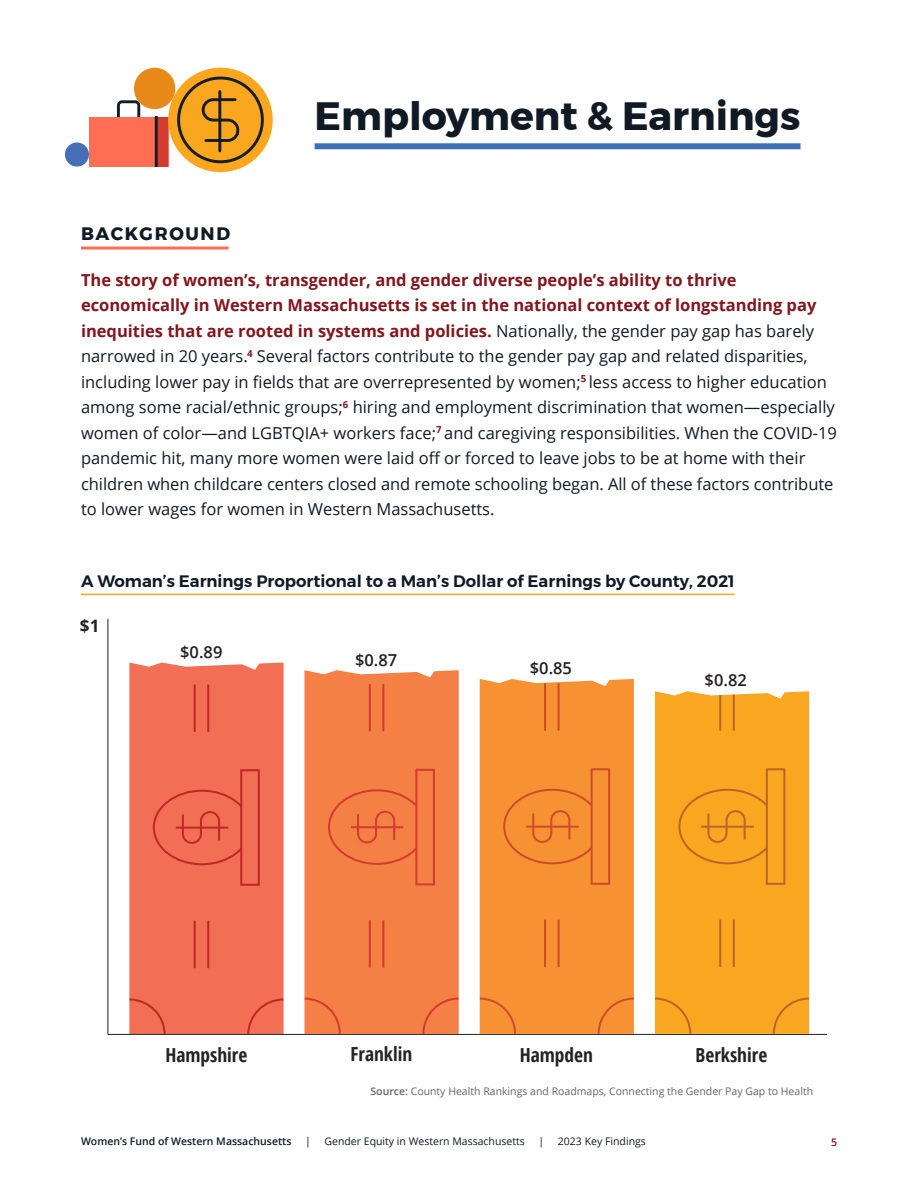
<style>
.page{position:relative;width:918px;height:1188px;background:#fff}
.page>*{position:absolute;margin:0;border:0;box-sizing:border-box;transform-origin:0 0}
.t1{font:700 39.45px "Montserrat";color:#101a25}
.t2{font:700 30px "Montserrat";color:#151d28}
.t3{font:700 condensed 19.35px "Open Sans";color:#252322}
.t4{font:700 18px "Montserrat";letter-spacing:.09em;color:#101a25}
.t5{font:700 17.1px "Open Sans";color:#252322}
.Body_1{font:16.5px/25.5px "Open Sans";color:#101a25}
.t6{font:600 16.5px "Montserrat";color:#101a25}
.Body{font:600 16.5px "Open Sans";color:#231f20}
.t7{font:10.5px "Open Sans";color:#666464}
.Body_1-2{font:10.5px "Open Sans";color:#101a25}
.Body_1-3{font:600 10.5px "Open Sans";color:#101a25}
.t8{font:600 10.5px "Open Sans";color:#84151d}
.s1{font-weight:700;color:#84151d}
.s2{font-weight:600}
</style>
<div class="page">
<div style="left:315px;top:143px;width:485px;height:6px;background:#3e6fb5"></div>
<div style="left:134px;top:68px;width:41px;height:41px;background:#e88a1a;border-radius:50%"></div>
<div style="left:65px;top:143px;width:24px;height:24px;background:#466fb6;border-radius:50%"></div>
<svg style="left:117px;top:99px;width:25px;height:18px"></svg>
<div style="left:89px;top:117px;width:79px;height:50px;background:#ff6e52"></div>
<div style="left:156px;top:117px;width:12px;height:50px;background:#d33b2f"></div>
<hr style="left:155px;top:117px;width:3px;height:50px;background:#151d28">
<div style="left:168px;top:68px;width:105px;height:104px;background:#faa61f;border-radius:50%"></div>
<div style="left:177px;top:77px;width:87px;height:86px;border:3px solid #151d28;border-radius:50%"></div>
<svg style="left:202px;top:97px;width:38px;height:55px"></svg>
<hr style="left:218px;top:92px;width:3px;height:59px;background:#151d28">
<hr style="left:81px;top:247px;width:148px;height:3px;background:#ff6e52">
<hr style="left:81px;top:594px;width:654px;height:1px;background:#f7a721">
<div style="left:129px;top:663px;width:155px;height:371px;background:#f26e55"></div>
<div style="left:153px;top:790px;width:98px;height:75px;border:2px solid #bf2825;border-radius:50%"></div>
<svg style="left:181px;top:808px;width:40px;height:36px"></svg>
<hr style="left:176px;top:827px;width:52px;height:2px;background:#bf2825">
<div style="left:241px;top:770px;width:18px;height:115px;background:#f26e55"></div>
<div style="left:240px;top:769px;width:20px;height:117px;border:2px solid #bf2825"></div>
<svg style="left:246px;top:997px;width:38px;height:37px"></svg>
<svg style="left:129px;top:997px;width:38px;height:37px"></svg>
<hr style="left:194px;top:684px;width:2px;height:48px;background:#bf2825">
<hr style="left:207px;top:684px;width:2px;height:48px;background:#bf2825">
<hr style="left:194px;top:921px;width:2px;height:47px;background:#bf2825">
<hr style="left:207px;top:921px;width:2px;height:47px;background:#bf2825">
<hr style="left:107px;top:619px;width:1px;height:415px;background:#252322">
<hr style="left:108px;top:1034px;width:719px;height:1px;background:#252322">
<div style="left:304px;top:670px;width:155px;height:364px;background:#f48045"></div>
<div style="left:329px;top:790px;width:96px;height:74px;background:#f48045;border-radius:50%"></div>
<div style="left:328px;top:789px;width:98px;height:76px;border:2px solid #d53b2f;border-radius:50%"></div>
<svg style="left:356px;top:810px;width:40px;height:34px"></svg>
<hr style="left:351px;top:826px;width:52px;height:2px;background:#d53b2f">
<div style="left:416px;top:770px;width:18px;height:114px;background:#f48045"></div>
<div style="left:415px;top:769px;width:20px;height:116px;border:2px solid #d53b2f"></div>
<svg style="left:421px;top:997px;width:38px;height:37px"></svg>
<svg style="left:304px;top:997px;width:38px;height:37px"></svg>
<hr style="left:369px;top:684px;width:2px;height:47px;background:#d53b2f">
<hr style="left:382px;top:684px;width:2px;height:47px;background:#d53b2f">
<hr style="left:369px;top:920px;width:2px;height:48px;background:#d53b2f">
<hr style="left:382px;top:920px;width:2px;height:48px;background:#d53b2f">
<div style="left:480px;top:679px;width:154px;height:355px;background:#f69233"></div>
<div style="left:504px;top:790px;width:96px;height:73px;background:#f69233;border-radius:50%"></div>
<div style="left:503px;top:789px;width:98px;height:75px;border:2px solid #ce4d27;border-radius:50%"></div>
<svg style="left:531px;top:810px;width:40px;height:33px"></svg>
<hr style="left:526px;top:826px;width:53px;height:2px;background:#ce4d27">
<div style="left:592px;top:769px;width:17px;height:115px;background:#f69233"></div>
<div style="left:591px;top:768px;width:19px;height:117px;border:2px solid #ce4d27"></div>
<svg style="left:597px;top:997px;width:37px;height:37px"></svg>
<svg style="left:480px;top:997px;width:37px;height:37px"></svg>
<hr style="left:544px;top:683px;width:2px;height:48px;background:#ce4d27">
<hr style="left:558px;top:683px;width:2px;height:48px;background:#ce4d27">
<hr style="left:544px;top:920px;width:2px;height:47px;background:#ce4d27">
<hr style="left:558px;top:920px;width:2px;height:47px;background:#ce4d27">
<div style="left:655px;top:691px;width:154px;height:343px;background:#f9a621"></div>
<div style="left:679px;top:790px;width:97px;height:73px;background:#f9a621;border-radius:50%"></div>
<div style="left:678px;top:789px;width:99px;height:75px;border:2px solid #bb6627;border-radius:50%"></div>
<svg style="left:706px;top:810px;width:41px;height:33px"></svg>
<hr style="left:701px;top:826px;width:53px;height:2px;background:#bb6627">
<div style="left:767px;top:769px;width:17px;height:115px;background:#f9a621"></div>
<div style="left:766px;top:768px;width:19px;height:117px;border:2px solid #bb6627"></div>
<svg style="left:772px;top:997px;width:37px;height:37px"></svg>
<svg style="left:655px;top:997px;width:37px;height:37px"></svg>
<hr style="left:719px;top:691px;width:2px;height:40px;background:#bb6627">
<hr style="left:733px;top:691px;width:2px;height:40px;background:#bb6627">
<hr style="left:719px;top:920px;width:2px;height:47px;background:#bb6627">
<hr style="left:733px;top:920px;width:2px;height:47px;background:#bb6627">
<h1 class="t1" style="left:315px;top:84px;width:487px">Employment &amp; Earnings</h1>
<p class="t2" style="left:78px;top:195px;width:202px">Employment</p>
<h2 class="t4" style="left:81px;top:219px;width:151px">BACKGROUND</h2>
<p class="Body_1" style="left:81px;top:266px;width:758px"><span class="s1">The story of women’s, transgender, and gender diverse people’s ability to thrive economically in Western Massachusetts is set in the national context of longstanding pay inequities that are rooted in systems and policies.</span> Nationally, the gender pay gap has barely narrowed in 20 years.<sup>4</sup> Several factors contribute to the gender pay gap and related disparities, including lower pay in fields that are overrepresented by women;<sup>5</sup> less access to higher education among some racial/ethnic groups;<sup>6</sup> hiring and employment discrimination that women—especially women of color—and LGBTQIA+ workers face;<sup>7</sup> and caregiving responsibilities. When the COVID-19 pandemic hit, many more women were laid off or forced to leave jobs to be at home with their children when childcare centers closed and remote schooling began. All of these factors contribute to lower wages for women in Western Massachusetts.</p>
<p class="t6" style="left:81px;top:568px;width:655px">A Woman’s Earnings Proportional to a Man’s Dollar of Earnings by County, 2021</p>
<p class="t5" style="left:80px;top:614px;width:21px">$1</p>
<p class="Body" style="left:180px;top:641px;width:44px">$0.89</p>
<p class="Body" style="left:355px;top:648px;width:44px">$0.87</p>
<p class="Body" style="left:530px;top:657px;width:44px">$0.85</p>
<p class="Body" style="left:705px;top:669px;width:44px">$0.82</p>
<p class="t3" style="left:165px;top:1042px;width:83px">Hampshire</p>
<p class="t3" style="left:351px;top:1041px;width:63px">Franklin</p>
<p class="t3" style="left:520px;top:1042px;width:75px">Hampden</p>
<p class="t3" style="left:696px;top:1042px;width:73px">Berkshire</p>
<p class="t7" style="left:371px;top:1084px;width:444px"><span class="s2">Source:</span> County Health Rankings and Roadmaps, Connecting the Gender Pay Gap to Health</p>
<p class="Body_1-3" style="left:81px;top:1134px;width:212px">Women’s Fund of Western Massachusetts</p>
<p class="Body_1-2" style="left:305px;top:1134px;width:7px">|</p>
<p class="Body_1-2" style="left:325px;top:1134px;width:202px">Gender Equity in Western Massachusetts</p>
<p class="Body_1-2" style="left:539px;top:1134px;width:7px">|</p>
<p class="Body_1-2" style="left:558px;top:1134px;width:89px">2023 Key Findings</p>
<p class="t8" style="left:831px;top:1135px;width:7px">5</p>
</div>
